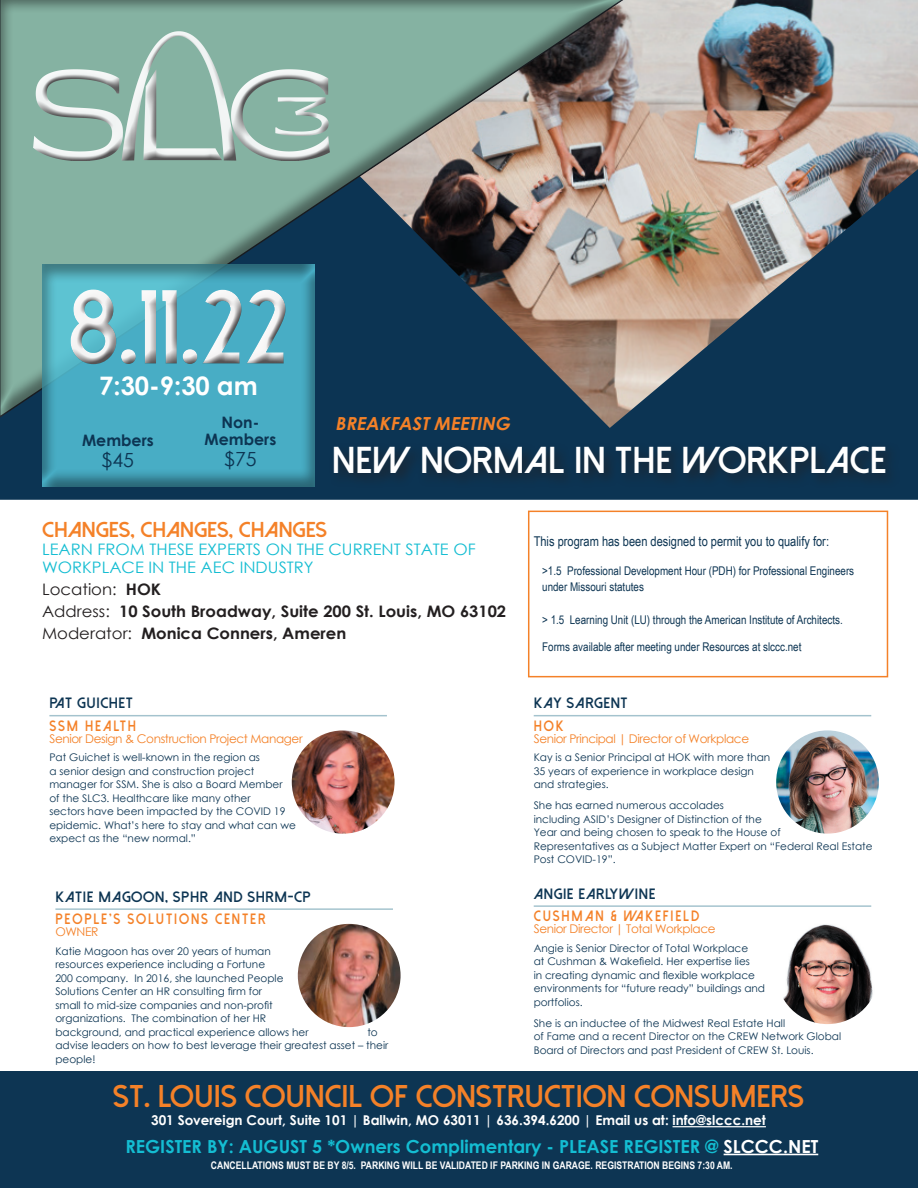
<style>
.page{position:relative;width:918px;height:1188px;background:#fff}
.page>*{position:absolute;margin:0;border:0;box-sizing:border-box;transform-origin:0 0}
.t1{font:800 104.85px "Dolce Vita";color:#f4f3f3}
.t2{font:800 37.5px "Dolce Vita";color:#fff}
.t3{font:800 31.5px "Dolce Vita";color:#f48128}
.t4{font:700 25.5px "Century Gothic";color:#fff}
.t5{font:800 21.6px "Dolce Vita";color:#f48128;scale:1.04 1}
.t6{font:19.5px "Century Gothic";color:#0d3553}
.t7{font:700 18px "Century Gothic";color:#14bdd2}
.t8{font:italic 700 18px "Century Gothic";color:#f48128}
.t9{font:700 15.9px/22px "Century Gothic";color:#231f20;scale:1.04 1}
.t10{font:15.9px/18px "Century Gothic";color:#14bdd2;scale:1.04 1}
.t11{font:700 15.75px/16.5px "Century Gothic";color:#0d3553;text-align:center}
.t12{font:800 15px "Dolce Vita";letter-spacing:.04em;color:#0d3553}
.t13{font:800 15px "Dolce Vita";letter-spacing:.14em;color:#f48128;scale:.89 1}
.t14{font:700 13.5px "Century Gothic";color:#fff}
.t15{font:13.5px "Arial Narrow";color:#0d3553}
.t16{font:12px/16.5px "Arial Narrow";color:#0d3553}
.t17{font:12px "Century Gothic";letter-spacing:-.03em;color:#f48128}
.t18{font:10.5px/13.5px "Century Gothic";color:#0d3553}
.t19{font:700 10.5px "Arial Narrow";color:#fff}
.s1{font-weight:400}
.s2{color:#fff}
</style>
<div class="page">
<img style="left:631px;top:0;width:287px;height:152px">
<div style="left:0;top:1071px;width:918px;height:117px;background:#0d3553"></div>
<div style="left:528px;top:511px;width:360px;height:166px;border:2px solid #f48128"></div>
<hr style="left:673px;top:1126px;width:93px;height:1px;background:#fff">
<svg style="left:0;top:152px;width:918px;height:348px;fill:#0c3453"></svg>
<div style="left:0;top:0;width:631px;height:421px;background:#231f20;opacity:.5"></div>
<div style="left:35px;top:259px;width:281px;height:229px;background:#231f20;opacity:.5"></div>
<div style="left:57px;top:275px;width:238px;height:86px;background:#fff;opacity:.75"></div>
<div style="left:63px;top:281px;width:237px;height:97px;background:#231f20;opacity:.75"></div>
<div style="left:29px;top:25px;width:308px;height:131px;background:#85b2a2"></div>
<div style="left:29px;top:35px;width:308px;height:127px;background:#231f20;opacity:.75"></div>
<div style="left:329px;top:442px;width:572px;height:47px;background:#0f304b"></div>
<hr style="left:534px;top:715px;width:337px;height:1px;background:#005976">
<img style="left:776px;top:730px;width:103px;height:104px">
<hr style="left:534px;top:905px;width:337px;height:2px;background:#005976">
<img style="left:783px;top:924px;width:90px;height:100px">
<hr style="left:49px;top:715px;width:338px;height:1px;background:#005976">
<img style="left:292px;top:730px;width:103px;height:104px">
<hr style="left:55px;top:908px;width:338px;height:2px;background:#005976">
<img style="left:298px;top:924px;width:103px;height:103px">
<hr style="left:724px;top:1154px;width:94px;height:1px;background:#fff">
<h1 class="t1" style="left:69px;top:274px;width:221px">8.11.22</h1>
<h3 class="t4" style="left:99px;top:366px;width:160px">7:30-9:30 am</h3>
<h3 class="t8" style="left:335px;top:410px;width:181px">BREAKFASTMEETING</h3>
<h3 class="t11" style="left:205px;top:413px;width:73px">Non-<br>Members</h3>
<h3 class="t6" style="left:224px;top:445px;width:34px">$75</h3>
<h3 class="t11" style="left:82px;top:431px;width:73px">Members</h3>
<h3 class="t6" style="left:102px;top:446px;width:34px">$45</h3>
<h2 class="t2" style="left:332px;top:441px;width:556px">NEW NORMAL IN THE WORKPLACE</h2>
<h3 class="t5" style="left:42px;top:518px;width:276px">CHANGES, CHANGES, CHANGES</h3>
<h3 class="t10" style="left:42px;top:540px;width:418px">LEARN FROM THESE EXPERTS ON THE CURRENT STATE OF<br>WORKPLACE IN THE AEC INDUSTRY</h3>
<h3 class="t9" style="left:42px;top:577px;width:448px"><span class="s1">Location:</span> HOK<br><span class="s1">Address:</span> 10 South Broadway, Suite 200 St. Louis, MO 63102<br><span class="s1">Moderator:</span> Monica Conners, Ameren</h3>
<h3 class="t12" style="left:49px;top:695px;width:85px">PAT GUICHET</h3>
<p class="t17" style="left:49px;top:730px;width:255px">Senior Design &amp; Construction Project Manager</p>
<h3 class="t13" style="left:49px;top:718px;width:99px">SSM HEALTH</h3>
<p class="t18" style="left:49px;top:751px;width:248px">Pat Guichet is well-known in the region as<br>a senior design and construction project manager for SSM. She is also a Board Member<br>of the SLC3. Healthcare like many other<br>sectors have been impacted by the COVID 19 epidemic. What’s here to stay and what can we expect as the “new normal.”</p>
<h3 class="t12" style="left:55px;top:889px;width:257px">KATIE MAGOON, SPHR AND SHRM-CP</h3>
<p class="t17" style="left:55px;top:924px;width:45px">OWNER</p>
<h3 class="t13" style="left:55px;top:911px;width:237px">PEOPLE’S SOLUTIONS CENTER</h3>
<p class="t18" style="left:55px;top:944px;width:255px">Katie Magoon has over 20 years of human resources experience including a Fortune<br>200 company. In 2016, she launched People Solutions Center an HR consulting firm for<br>small to mid-size companies and non-profit organizations. The combination of her HR background, and practical experience allows her</p>
<p class="t18" style="left:55px;top:1025px;width:334px;text-indent:312px">to advise leaders on how to best leverage their greatest asset – their people!</p>
<p class="t15" style="left:534px;top:532px;width:297px">This program has been designed to permit you to qualify for:</p>
<p class="t16" style="left:542px;top:562px;width:314px">&gt;1.5 Professional Development Hour (PDH) for Professional Engineers under Missouri statutes</p>
<p class="t16" style="left:542px;top:611px;width:302px">&gt; 1.5 Learning Unit (LU) through the American Institute of Architects.</p>
<p class="t16" style="left:542px;top:638px;width:261px">Forms available after meeting under Resources at slccc.net</p>
<h3 class="t12" style="left:534px;top:695px;width:96px">KAY SARGENT</h3>
<p class="t17" style="left:534px;top:730px;width:217px">Senior Principal | Director of Workplace</p>
<h3 class="t13" style="left:534px;top:718px;width:35px">HOK</h3>
<p class="t18" style="left:534px;top:751px;width:238px">Kay is a Senior Principal at HOK with more than<br>35 years of experience in workplace design and strategies.</p>
<p class="t18" style="left:534px;top:799px;width:340px">She has earned numerous accolades<br>including ASID’s Designer of Distinction of the<br>Year and being chosen to speak to the House of<br>Representatives as a Subject Matter Expert on “Federal Real Estate Post COVID-19”.</p>
<h3 class="t12" style="left:534px;top:886px;width:123px">ANGIE EARLYWINE</h3>
<p class="t17" style="left:534px;top:921px;width:183px">Senior Director | Total Workplace</p>
<h3 class="t13" style="left:534px;top:908px;width:188px">CUSHMAN &amp; WAKEFIELD</h3>
<p class="t18" style="left:534px;top:941px;width:233px">Angie is Senior Director of Total Workplace<br>at Cushman &amp; Wakefield. Her expertise lies<br>in creating dynamic and flexible workplace environments for “future ready” buildings and portfolios.</p>
<p class="t18" style="left:534px;top:1016px;width:309px">She is an inductee of the Midwest Real Estate Hall<br>of Fame and a recent Director on the CREW Network Global<br>Board of Directors and past President of CREW St. Louis.</p>
<h3 class="t3" style="left:113px;top:1081px;width:693px">ST. LOUIS COUNCIL OF CONSTRUCTION CONSUMERS</h3>
<p class="t14" style="left:151px;top:1110px;width:616px">301 Sovereign Court, Suite 101 | Ballwin, MO 63011 | 636.394.6200 | Email us at: info@slccc.net</p>
<h3 class="t7" style="left:125px;top:1133px;width:694px">REGISTER BY: AUGUST 5 *Owners Complimentary - PLEASE REGISTER @ <span class="s2">SLCCC.NET</span></h3>
<p class="t19" style="left:211px;top:1158px;width:523px">CANCELLATIONS MUST BE BY 8/5. PARKING WILL BE VALIDATED IF PARKING IN GARAGE. REGISTRATION BEGINS 7:30 AM.</p>
</div>
